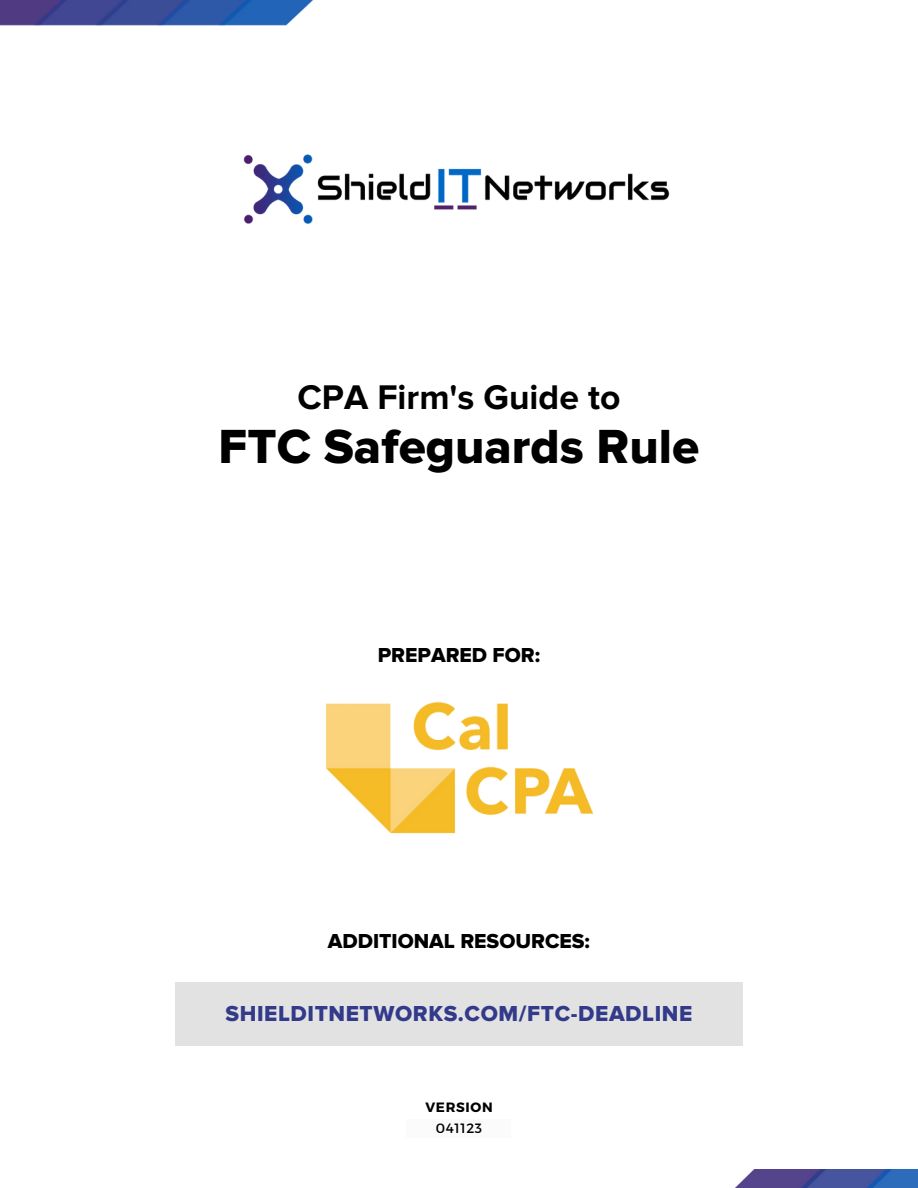
<style>
.page{position:relative;width:918px;height:1188px;background:#fff}
.page>*{position:absolute;margin:0;border:0;box-sizing:border-box;transform-origin:0 0}
.t1{font:49.65px "Proxima Nova Extrabld";color:#000}
.t2{font:700 35.55px "Proxima Nova";color:#000}
.t3{font:22.5px "Proxima Nova Extrabld";letter-spacing:.025em;color:#333a8a}
.t4{font:21px "Proxima Nova Extrabld";color:#000}
.t5{font:700 13.5px "Montserrat";letter-spacing:.05em;color:#000}
.t6{font:13.5px "Montserrat";letter-spacing:.05em;color:#000}
</style>
<div class="page">
<img style="left:0;top:0;width:313px;height:26px">
<img style="left:734px;top:1170px;width:184px;height:18px">
<div style="left:407px;top:1119px;width:104px;height:19px;background:#fbfbfb"></div>
<div style="left:175px;top:983px;width:568px;height:63px;background:#e2e2e2"></div>
<img style="left:243px;top:154px;width:427px;height:70px">
<img style="left:326px;top:702px;width:267px;height:132px">
<p class="t2" style="left:298px;top:376px;width:324px">CPA Firm's Guide to</p>
<p class="t1" style="left:219px;top:418px;width:482px">FTC Safeguards Rule</p>
<p class="t4" style="left:378px;top:643px;width:164px">PREPARED FOR:</p>
<p class="t4" style="left:328px;top:929px;width:264px">ADDITIONAL RESOURCES:</p>
<p class="t3" style="left:226px;top:1000px;width:468px">SHIELDITNETWORKS.COM/FTC-DEADLINE</p>
<p class="t5" style="left:425px;top:1099px;width:69px">VERSION</p>
<p class="t6" style="left:436px;top:1119px;width:48px">041123</p>
</div>
